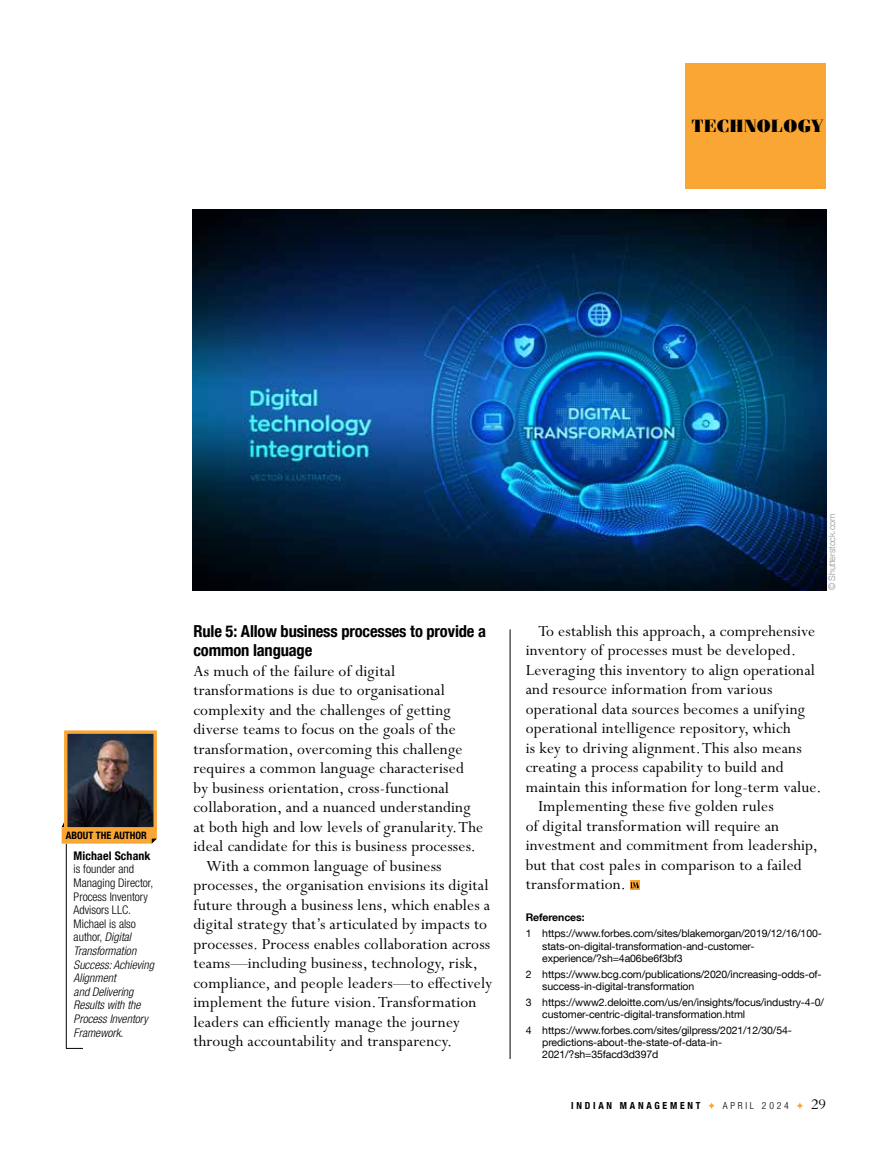
<style>
.page{position:relative;width:893px;height:1161px;background:#fff}
.page>*{position:absolute;margin:0;border:0;box-sizing:border-box;transform-origin:0 0}
.t1{font:900 17.85px "Fenice LT";letter-spacing:.03em;color:#000}
.t2{font:17.25px "Perpetua Std";letter-spacing:.01em;color:#000}
.t3{font:700 condensed 16.5px/19.5px "Helvetica Neue LT Com";letter-spacing:-.01em;color:#000}
.t4{font:14.25px "Bergamo Std";color:#000}
.t5{font:italic 300 condensed 11.85px/13.6px "Helvetica Neue LT Com";color:#000}
.t6{font:700 condensed 11.85px "Helvetica Neue LT Com";letter-spacing:.01em;color:#000}
.t7{font:10.5px/12px "Helvetica Neue LT Com";letter-spacing:-.01em;color:#000}
.t8{font:700 10.5px "Helvetica Neue LT Com";letter-spacing:-.01em;color:#000}
.t9{font:700 condensed 10.2px "Helvetica Neue LT Com";color:#000}
.t10{font:700 condensed 9.75px "Helvetica Neue LT Com";letter-spacing:.28em;color:#000}
.t11{font:300 condensed 9.75px "Helvetica Neue LT Com";letter-spacing:.28em;color:#000}
.t12{font:300 9px "Helvetica Neue LT Com";letter-spacing:-.01em;color:#939598}
.s1{font-style:normal}
</style>
<div class="page">
<svg style="left:708px;top:1102px;width:7px;height:7px"></svg>
<svg style="left:797px;top:1102px;width:6px;height:7px"></svg>
<img style="left:193px;top:210px;width:633px;height:380px">
<div style="left:629px;top:880px;width:10px;height:9px;background:#faa634"></div>
<svg style="left:630px;top:882px;width:9px;height:6px"></svg>
<hr style="left:510px;top:629px;width:1px;height:430px;background:#000">
<hr style="left:66px;top:843px;width:1px;height:205px;background:#000">
<svg style="left:66px;top:1048px;width:17px;height:1px"></svg>
<svg style="left:62px;top:822px;width:95px;height:21px"></svg>
<img style="left:68px;top:734px;width:85px;height:92px">
<div style="left:64px;top:730px;width:93px;height:100px;border:3px solid #faa634"></div>
<div style="left:686px;top:64px;width:140px;height:125px;background:#faa634"></div>
<p class="t1" style="left:692px;top:115px;width:132px">TECHNOLOGY</p>
<p class="t9" style="left:66px;top:829px;width:82px">ABOUT THE AUTHOR</p>
<p class="t6" style="left:74px;top:848px;width:78px">Michael Schank</p>
<p class="t5" style="left:74px;top:862px;width:82px"><span class="s1">is founder and<br>Managing Director,<br>Process Inventory<br>Advisors LLC.<br>Michael is also author,</span> Digital<br>Transformation<br>Success: Achieving<br>Alignment<br>and Delivering<br>Results with the<br>Process Inventory<br>Framework.</p>
<p class="t3" style="left:193px;top:621px;width:294px">Rule 5: Allow business processes to provide a common language</p>
<p class="t2" style="left:193px;top:662px;width:203px">As much of the failure of digital</p>
<p class="t2" style="left:193px;top:681px;width:253px">transformations is due to organisational</p>
<p class="t2" style="left:193px;top:701px;width:259px">complexity and the challenges of getting</p>
<p class="t2" style="left:193px;top:720px;width:264px">diverse teams to focus on the goals of the</p>
<p class="t2" style="left:193px;top:740px;width:270px">transformation, overcoming this challenge</p>
<p class="t2" style="left:193px;top:759px;width:272px">requires a common language characterised</p>
<p class="t2" style="left:193px;top:779px;width:257px">by business orientation, cross-functional</p>
<p class="t2" style="left:193px;top:798px;width:279px">collaboration, and a nuanced understanding</p>
<p class="t2" style="left:193px;top:818px;width:291px">at both high and low levels of granularity. The</p>
<p class="t2" style="left:193px;top:837px;width:284px">ideal candidate for this is business processes.</p>
<p class="t2" style="left:206px;top:857px;width:237px">With a common language of business</p>
<p class="t2" style="left:193px;top:876px;width:296px">processes, the organisation envisions its digital</p>
<p class="t2" style="left:193px;top:896px;width:298px">future through a business lens, which enables a</p>
<p class="t2" style="left:193px;top:915px;width:295px">digital strategy that’s articulated by impacts to</p>
<p class="t2" style="left:193px;top:935px;width:298px">processes. Process enables collaboration across</p>
<p class="t2" style="left:193px;top:954px;width:286px">teams—including business, technology, risk,</p>
<p class="t2" style="left:193px;top:974px;width:300px">compliance, and people leaders—to effectively</p>
<p class="t2" style="left:193px;top:993px;width:284px">implement the future vision. Transformation</p>
<p class="t2" style="left:193px;top:1013px;width:268px">leaders can efficiently manage the journey</p>
<p class="t2" style="left:193px;top:1032px;width:260px">through accountability and transparency.</p>
<p class="t12" style="left:826px;top:590px;width:79px;rotate:-90deg">© Shutterstock.com</p>
<p class="t2" style="left:538px;top:622px;width:278px">To establish this approach, a comprehensive</p>
<p class="t2" style="left:526px;top:641px;width:272px">inventory of processes must be developed.</p>
<p class="t2" style="left:526px;top:661px;width:291px">Leveraging this inventory to align operational</p>
<p class="t2" style="left:526px;top:680px;width:248px">and resource information from various</p>
<p class="t2" style="left:526px;top:700px;width:281px">operational data sources becomes a unifying</p>
<p class="t2" style="left:526px;top:719px;width:266px">operational intelligence repository, which</p>
<p class="t2" style="left:526px;top:739px;width:277px">is key to driving alignment. This also means</p>
<p class="t2" style="left:526px;top:758px;width:259px">creating a process capability to build and</p>
<p class="t2" style="left:526px;top:778px;width:297px">maintain this information for long-term value.</p>
<p class="t2" style="left:538px;top:797px;width:237px">Implementing these five golden rules</p>
<p class="t2" style="left:526px;top:817px;width:255px">of digital transformation will require an</p>
<p class="t2" style="left:526px;top:836px;width:294px">investment and commitment from leadership,</p>
<p class="t2" style="left:526px;top:856px;width:277px">but that cost pales in comparison to a failed</p>
<p class="t2" style="left:526px;top:875px;width:102px">transformation.</p>
<p class="t8" style="left:526px;top:911px;width:60px">References:</p>
<p class="t7" style="left:542px;top:927px;width:281px;text-indent:-16px">1 https://www.forbes.com/sites/blakemorgan/2019/12/16/100- stats-on-digital-transformation-and-customer&shy;experience/?sh=4a06be6f3bf3</p>
<p class="t7" style="left:542px;top:968px;width:281px;text-indent:-16px">2 https://www.bcg.com/publications/2020/increasing-odds-of&shy;success-in-digital-transformation</p>
<p class="t7" style="left:542px;top:996px;width:283px;text-indent:-16px">3 https://www2.deloitte.com/us/en/insights/focus/industry-4-0/ customer-centric-digital-transformation.html</p>
<p class="t7" style="left:542px;top:1024px;width:251px;text-indent:-16px">4 https://www.forbes.com/sites/gilpress/2021/12/30/54- predictions-about-the-state-of-data-in-<br>2021/?sh=35facd3d397d</p>
<p class="t10" style="left:571px;top:1100px;width:131px">INDIAN MANAGEMENT</p>
<p class="t11" style="left:723px;top:1100px;width:68px">APRIL 2024</p>
<p class="t4" style="left:811px;top:1096px;width:16px">29</p>
</div>
